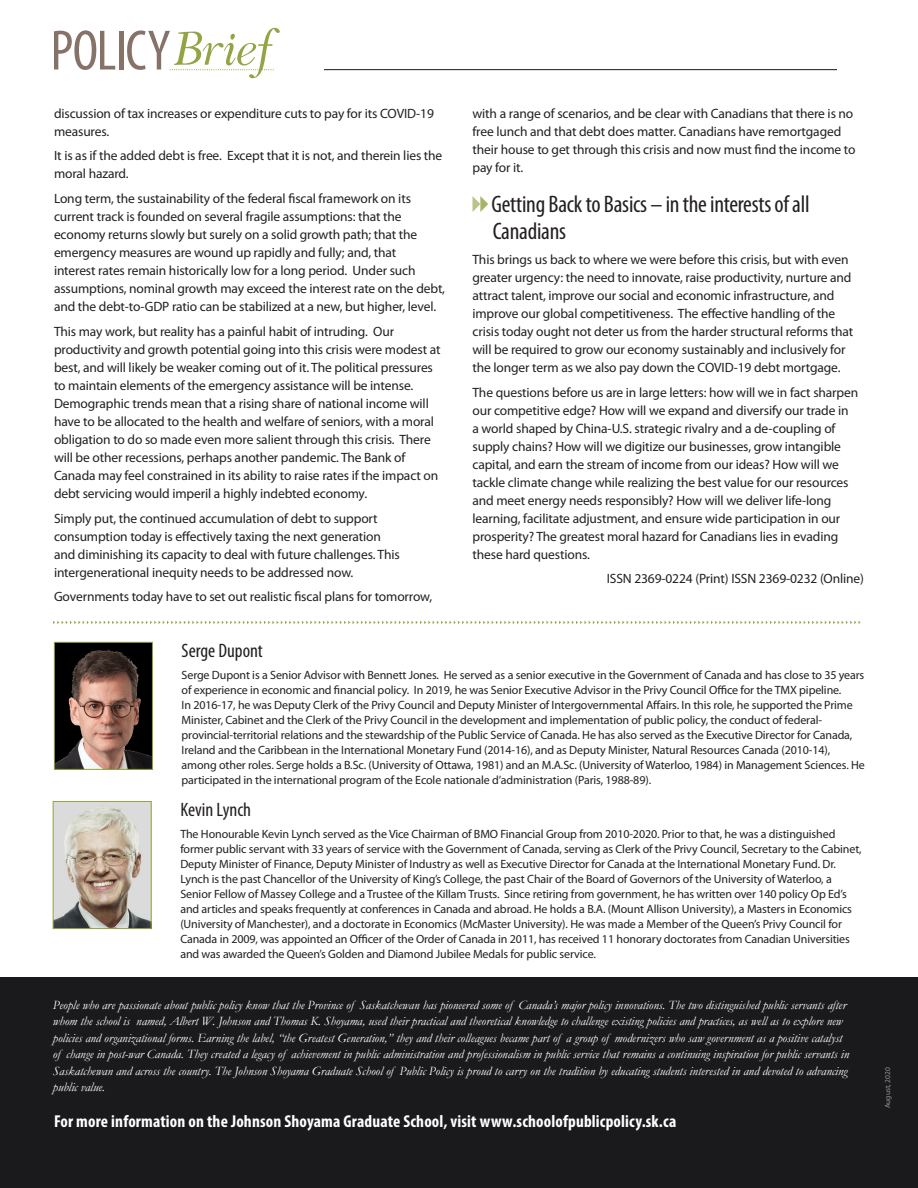
<style>
.page{position:relative;width:918px;height:1188px;background:#fff}
.page>*{position:absolute;margin:0;border:0;box-sizing:border-box;transform-origin:0 0}
.MAIN_TITLE{font:condensed 24px/27px "Myriad Pro";letter-spacing:-.01em;color:#231f20}
.WRITER_NAME{font:condensed 19.5px "Myriad Pro";color:#231f20}
.t1{font:700 condensed 17.25px "Myriad Pro";letter-spacing:.01em;color:#fff}
.MAIN_COPY{font:13.5px/18px "Myriad Pro";letter-spacing:-.01em;color:#231f20}
.t2{font:italic 12.75px/16.5px "Garamond";color:#fff}
.WRITER_BIO{font:12px/15px "Myriad Pro";letter-spacing:-.01em;color:#231f20}
.t3{font:7.5px "Myriad Pro";color:#939598}
</style>
<div class="page">
<hr style="left:324px;top:69px;width:513px;height:1px;background:#18181a">
<svg style="left:54px;top:30px;width:61px;height:40px"></svg>
<hr style="left:119px;top:31px;width:4px;height:39px;background:#877269">
<svg style="left:127px;top:28px;width:153px;height:50px"></svg>
<div style="left:0;top:977px;width:918px;height:211px;background:#1a1a1c"></div>
<svg style="left:53px;top:621px;width:808px;height:3px"></svg>
<img style="left:55px;top:803px;width:95px;height:124px">
<div style="left:53px;top:801px;width:99px;height:128px;border:1px solid #93a445"></div>
<svg style="left:472px;top:196px;width:16px;height:16px"></svg>
<img style="left:56px;top:644px;width:95px;height:124px">
<div style="left:54px;top:642px;width:99px;height:128px;border:1px solid #93a445"></div>
<p class="MAIN_COPY" style="left:54px;top:104px;width:382px">discussion of tax increases or expenditure cuts to pay for its COVID-19 measures.</p>
<p class="MAIN_COPY" style="left:54px;top:147px;width:390px">It is as if the added debt is free. Except that it is not, and therein lies the moral hazard.</p>
<p class="MAIN_COPY" style="left:54px;top:189px;width:393px">Long term, the sustainability of the federal fiscal framework on its current track is founded on several fragile assumptions: that the economy returns slowly but surely on a solid growth path; that the emergency measures are wound up rapidly and fully; and, that<br>interest rates remain historically low for a long period. Under such assumptions, nominal growth may exceed the interest rate on the debt, and the debt-to-GDP ratio can be stabilized at a new, but higher, level.</p>
<p class="MAIN_COPY" style="left:54px;top:322px;width:388px">This may work, but reality has a painful habit of intruding. Our productivity and growth potential going into this crisis were modest at best, and will likely be weaker coming out of it. The political pressures to maintain elements of the emergency assistance will be intense.<br>Demographic trends mean that a rising share of national income will have to be allocated to the health and welfare of seniors, with a moral obligation to do so made even more salient through this crisis. There will be other recessions, perhaps another pandemic. The Bank of Canada may feel constrained in its ability to raise rates if the impact on debt servicing would imperil a highly indebted economy.</p>
<p class="MAIN_COPY" style="left:54px;top:509px;width:347px">Simply put, the continued accumulation of debt to support consumption today is effectively taxing the next generation and diminishing its capacity to deal with future challenges. This intergenerational inequity needs to be addressed now.</p>
<p class="MAIN_COPY" style="left:54px;top:588px;width:380px">Governments today have to set out realistic fiscal plans for tomorrow,</p>
<p class="MAIN_COPY" style="left:472px;top:104px;width:385px">with a range of scenarios, and be clear with Canadians that there is no free lunch and that debt does matter. Canadians have remortgaged their house to get through this crisis and now must find the income to pay for it.</p>
<p class="MAIN_TITLE" style="left:492px;top:190px;width:320px">Getting Back to Basics – in the interests of all<br>Canadians</p>
<p class="MAIN_COPY" style="left:472px;top:250px;width:382px">This brings us back to where we were before this crisis, but with even greater urgency: the need to innovate, raise productivity, nurture and attract talent, improve our social and economic infrastructure, and improve our global competitiveness. The effective handling of the crisis today ought not deter us from the harder structural reforms that will be required to grow our economy sustainably and inclusively for the longer term as we also pay down the COVID-19 debt mortgage.</p>
<p class="MAIN_COPY" style="left:472px;top:383px;width:387px">The questions before us are in large letters: how will we in fact sharpen our competitive edge? How will we expand and diversify our trade in a world shaped by China-U.S. strategic rivalry and a de-coupling of supply chains? How will we digitize our businesses, grow intangible capital, and earn the stream of income from our ideas? How will we tackle climate change while realizing the best value for our resources and meet energy needs responsibly? How will we deliver life-long learning, facilitate adjustment, and ensure wide participation in our prosperity? The greatest moral hazard for Canadians lies in evading these hard questions.</p>
<p class="MAIN_COPY" style="left:607px;top:570px;width:259px">ISSN 2369-0224 (Print) ISSN 2369-0232 (Online)</p>
<p class="WRITER_NAME" style="left:182px;top:639px;width:83px">Serge Dupont</p>
<p class="WRITER_BIO" style="left:182px;top:667px;width:685px">Serge Dupont is a Senior Advisor with Bennett Jones. He served as a senior executive in the Government of Canada and has close to 35 years of experience in economic and financial policy. In 2019, he was Senior Executive Advisor in the Privy Council Office for the TMX pipeline.<br>In 2016-17, he was Deputy Clerk of the Privy Council and Deputy Minister of Intergovernmental Affairs. In this role, he supported the Prime Minister, Cabinet and the Clerk of the Privy Council in the development and implementation of public policy, the conduct of federal&shy;provincial-territorial relations and the stewardship of the Public Service of Canada. He has also served as the Executive Director for Canada, Ireland and the Caribbean in the International Monetary Fund (2014-16), and as Deputy Minister, Natural Resources Canada (2010-14), among other roles. Serge holds a B.Sc. (University of Ottawa, 1981) and an M.A.Sc. (University of Waterloo, 1984) in Management Sciences. He participated in the international program of the Ecole nationale d’administration (Paris, 1988-89).</p>
<p class="WRITER_NAME" style="left:180px;top:798px;width:72px">Kevin Lynch</p>
<p class="WRITER_BIO" style="left:180px;top:826px;width:683px">The Honourable Kevin Lynch served as the Vice Chairman of BMO Financial Group from 2010-2020. Prior to that, he was a distinguished former public servant with 33 years of service with the Government of Canada, serving as Clerk of the Privy Council, Secretary to the Cabinet, Deputy Minister of Finance, Deputy Minister of Industry as well as Executive Director for Canada at the International Monetary Fund. Dr.<br>Lynch is the past Chancellor of the University of King’s College, the past Chair of the Board of Governors of the University of Waterloo, a Senior Fellow of Massey College and a Trustee of the Killam Trusts. Since retiring from government, he has written over 140 policy Op Ed’s and articles and speaks frequently at conferences in Canada and abroad. He holds a B.A. (Mount Allison University), a Masters in Economics (University of Manchester), and a doctorate in Economics (McMaster University). He was made a Member of the Queen’s Privy Council for Canada in 2009, was appointed an Officer of the Order of Canada in 2011, has received 11 honorary doctorates from Canadian Universities and was awarded the Queen’s Golden and Diamond Jubilee Medals for public service.</p>
<p class="t2" style="left:53px;top:996px;width:798px">People who are passionate about public policy know that the Province of Saskatchewan has pioneered some of Canada’s major policy innovations. The two distinguished public servants after whom the school is named, Albert W. Johnson and Thomas K. Shoyama, used their practical and theoretical knowledge to challenge existing policies and practices, as well as to explore new policies and organizational forms. Earning the label, “the Greatest Generation,” they and their colleagues became part of a group of modernizers who saw government as a positive catalyst of change in post-war Canada. They created a legacy of achievement in public administration and professionalism in public service that remains a continuing inspiration for public servants in Saskatchewan and across the country. The Johnson Shoyama Graduate School of Public Policy is proud to carry on the tradition by educating students interested in and devoted to advancing public value.</p>
<p class="t1" style="left:54px;top:1111px;width:624px">For more information on the Johnson Shoyama Graduate School, visit www.schoolofpublicpolicy.sk.ca</p>
<p class="t3" style="left:883px;top:1108px;width:42px;rotate:-90deg">August, 2020</p>
</div>
